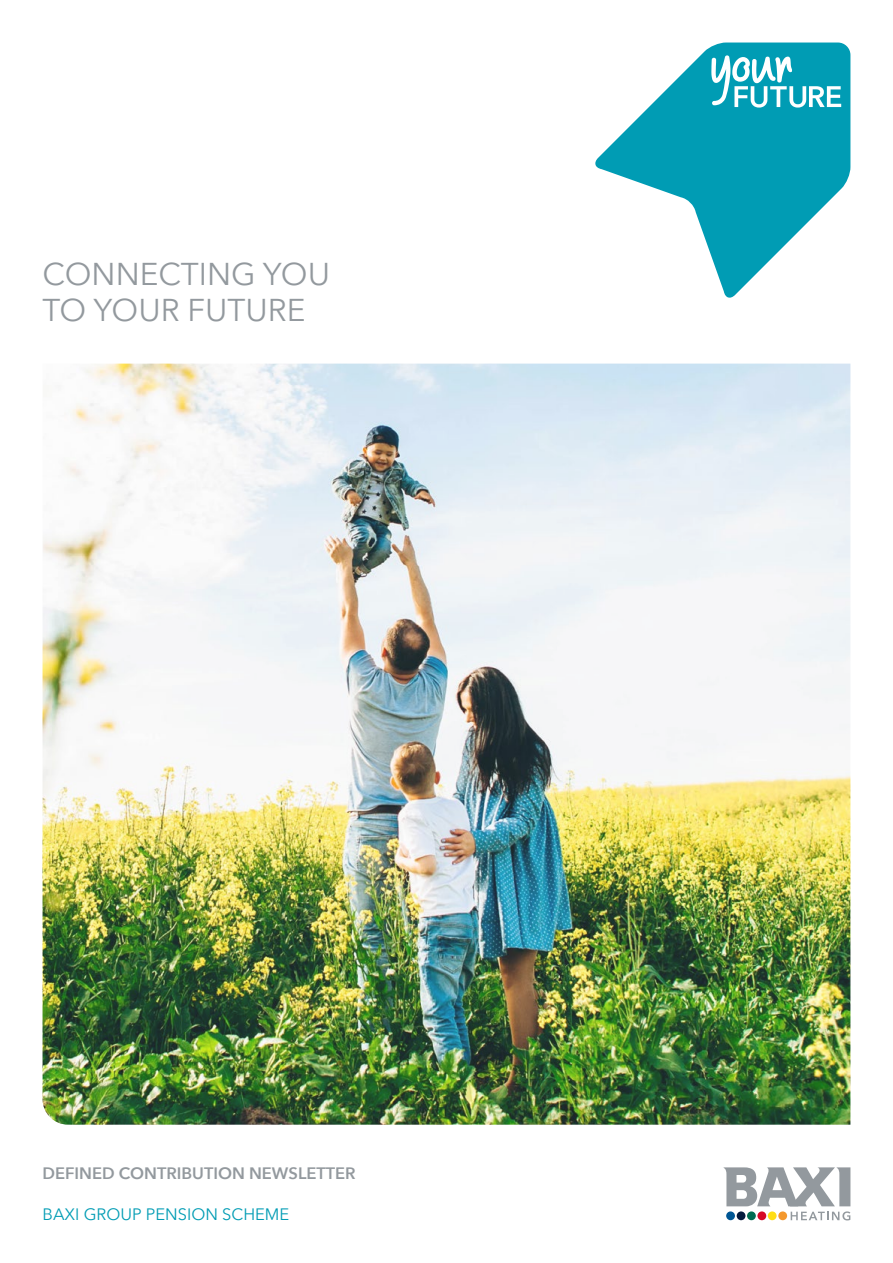
<style>
.page{position:relative;width:893px;height:1263px;background:#fff}
.page>*{position:absolute;margin:0;border:0;box-sizing:border-box;transform-origin:0 0}
.t1{font:31.5px/36px "Avenir Next";color:#93999e}
.t2{font:600 16.5px "Avenir Next";color:#93999e}
.t3{font:16.5px "Avenir Next";color:#009cb4}
</style>
<div class="page">
<svg style="left:595px;top:43px;width:255px;height:255px;fill:#009cb4"></svg>
<svg style="left:711px;top:55px;width:130px;height:53px"></svg>
<svg style="left:723px;top:1167px;width:127px;height:53px"></svg>
<div style="left:778px;top:1211px;width:9px;height:9px;background:#f4982d;border-radius:50%"></div>
<div style="left:768px;top:1211px;width:9px;height:9px;background:#ffde14;border-radius:50%"></div>
<div style="left:757px;top:1211px;width:9px;height:9px;background:#d70926;border-radius:50%"></div>
<div style="left:747px;top:1211px;width:9px;height:9px;background:#006c52;border-radius:50%"></div>
<div style="left:737px;top:1211px;width:8px;height:9px;background:#051b3e;border-radius:50%"></div>
<div style="left:726px;top:1211px;width:9px;height:9px;background:#005694;border-radius:50%"></div>
<img style="left:43px;top:364px;width:807px;height:761px">
<h1 class="t1" style="left:43px;top:255px;width:289px">CONNECTING YOU<br>TO YOUR FUTURE</h1>
<p class="t2" style="left:43px;top:1159px;width:315px">DEFINED CONTRIBUTION NEWSLETTER</p>
<p class="t3" style="left:43px;top:1201px;width:248px">BAXI GROUP PENSION SCHEME</p>
</div>
